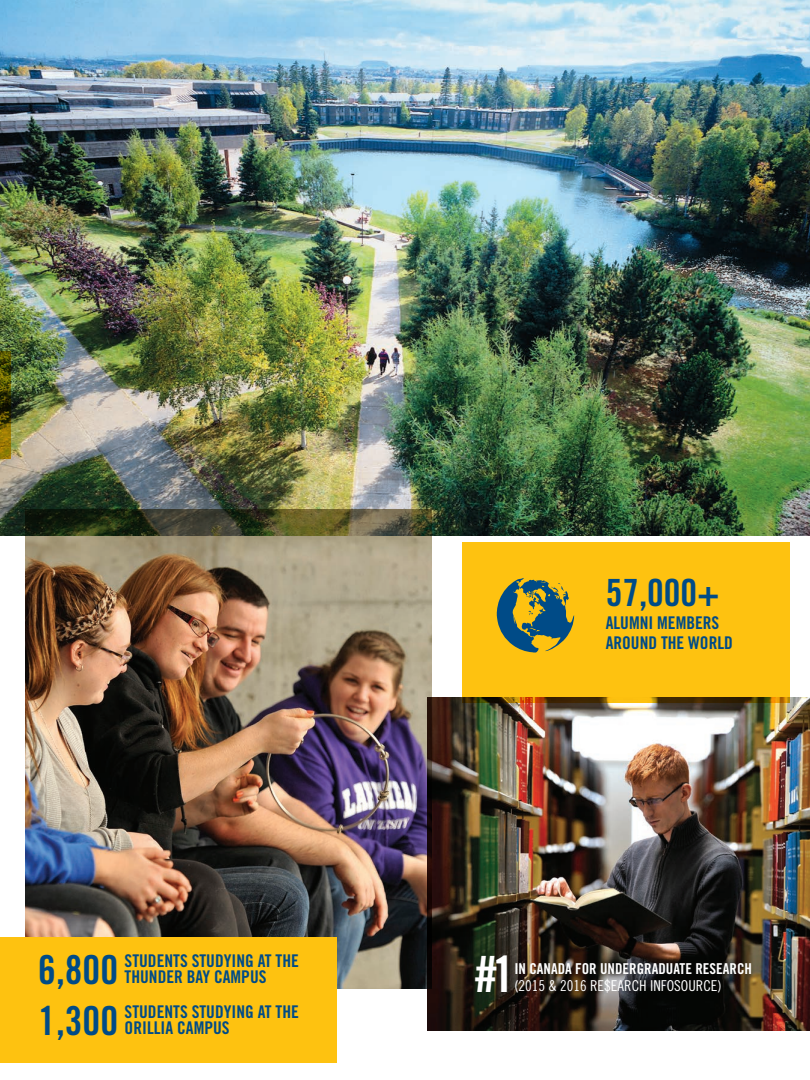
<style>
.page{position:relative;width:810px;height:1080px;background:#fff}
.page>*{position:absolute;margin:0;border:0;box-sizing:border-box;transform-origin:0 0}
.t1{font:50px "Trade Gothic LT Std Bd Cn 20";color:#fff}
.t2{font:40px "Trade Gothic LT Std Bd Cn 20";color:#004b87}
.t3{font:37.5px "Trade Gothic LT Std Bd Cn 20";color:#004b87}
.t4{font:17.5px/20px "Trade Gothic LT Std Bd Cn 20";color:#004b87}
.t5{font:15px "Trade Gothic LT Std Bd Cn 20";color:#fff}
.t6{font:15px "Trade Gothic LT Std Cn 18";color:#fff}
</style>
<div class="page">
<img style="left:0;top:0;width:810px;height:535px">
<svg style="left:0;top:351px;width:11px;height:108px"></svg>
<div style="left:463px;top:543px;width:327px;height:160px;background:#fec210"></div>
<svg style="left:497px;top:578px;width:77px;height:74px"></svg>
<img style="left:25px;top:509px;width:407px;height:479px">
<div style="left:0;top:937px;width:337px;height:126px;background:#fec210"></div>
<img style="left:428px;top:698px;width:382px;height:333px">
<h2 class="t2" style="left:38px;top:946px;width:81px">6,800</h2>
<p class="t4" style="left:125px;top:951px;width:176px">STUDENTS STUDYING AT THE</p>
<p class="t4" style="left:125px;top:967px;width:143px">THUNDER BAY CAMPUS</p>
<h2 class="t2" style="left:38px;top:996px;width:81px">1,300</h2>
<p class="t4" style="left:125px;top:1004px;width:176px;line-height:16.2px">STUDENTS STUDYING AT THE<br>ORILLIA CAMPUS</p>
<h3 class="t3" style="left:606px;top:570px;width:116px">57,000+</h3>
<p class="t4" style="left:606px;top:613px;width:129px">ALUMNI MEMBERS<br>AROUND THE WORLD</p>
<h1 class="t1" style="left:475px;top:944px;width:41px">#1</h1>
<p class="t5" style="left:514px;top:959px;width:239px">IN CANADA FOR UNDERGRADUATE RESEARCH</p>
<p class="t6" style="left:514px;top:977px;width:209px">(2015 &amp; 2016 RE$EARCH INFOSOURCE)</p>
</div>
